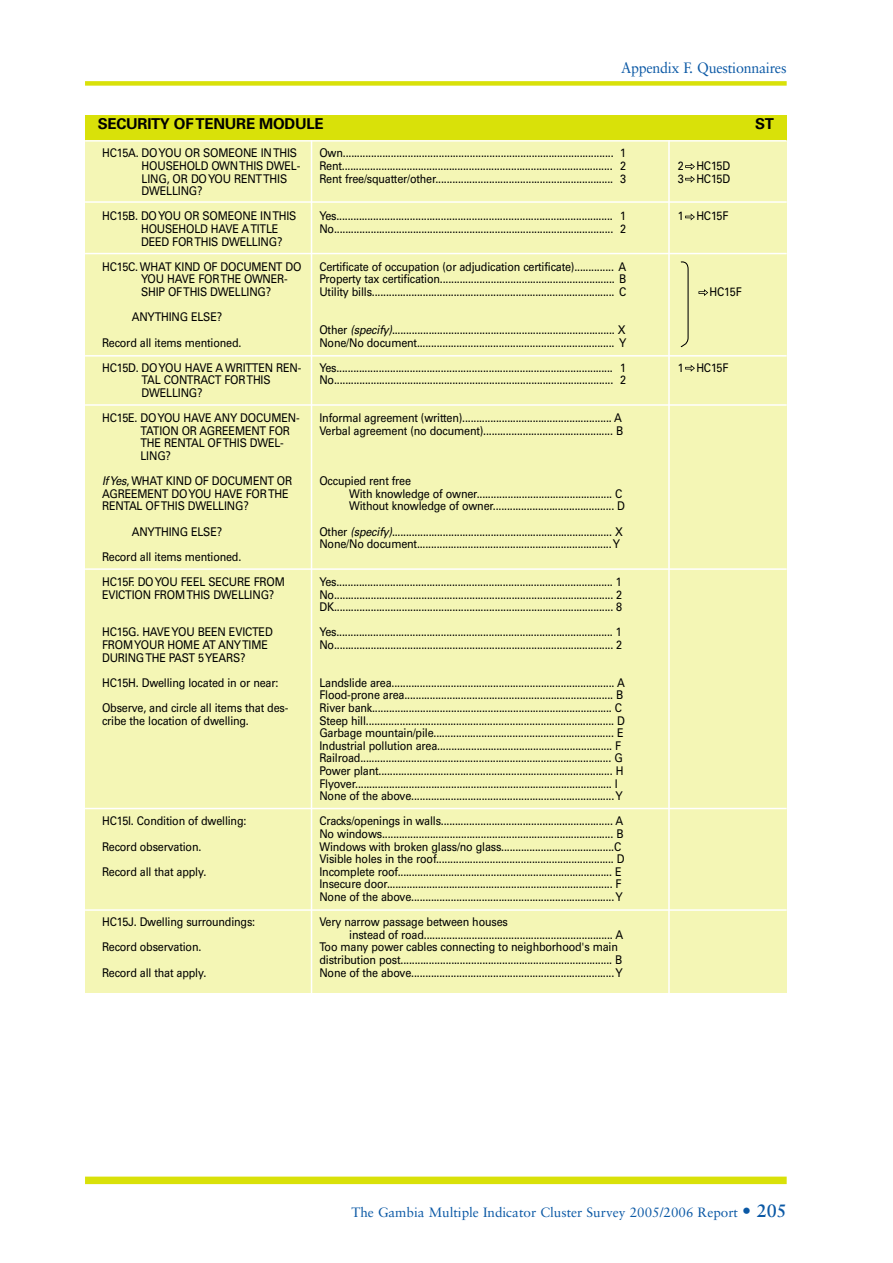
<style>
.page{position:relative;width:893px;height:1263px;background:#fff}
.page>*{position:absolute;margin:0;border:0;box-sizing:border-box;transform-origin:0 0}
.t1{font:15px "Sabon";letter-spacing:-.015em;color:#0a58a5;scale:.95 1}
.t2{font:700 15px "Univers";letter-spacing:-.015em;color:#000}
.t3{font:13.5px "Sabon";color:#0a58a5}
.t4{font:12px/12.6px "Univers";letter-spacing:-.015em;color:#000;scale:.9 1}
.s1{font-style:italic}
.s2{font-weight:700;font-size:18px}
</style>
<div class="page">
<div style="left:85px;top:81px;width:702px;height:5px;background:#d9e109"></div>
<div style="left:85px;top:1176px;width:702px;height:8px;background:#d9e109"></div>
<div style="left:85px;top:117px;width:702px;height:876px;background:#f4f6b5"></div>
<div style="left:85px;top:115px;width:702px;height:26px;background:#d9e109"></div>
<svg style="left:685px;top:365px;width:10px;height:7px"></svg>
<svg style="left:698px;top:289px;width:10px;height:7px"></svg>
<svg style="left:685px;top:213px;width:10px;height:7px"></svg>
<svg style="left:685px;top:176px;width:10px;height:7px"></svg>
<svg style="left:685px;top:163px;width:10px;height:7px"></svg>
<hr style="left:85px;top:140px;width:702px;height:2px;background:#fff">
<hr style="left:311px;top:140px;width:1px;height:853px;background:#fff">
<hr style="left:668px;top:140px;width:2px;height:853px;background:#fff">
<hr style="left:85px;top:201px;width:702px;height:2px;background:#fff">
<hr style="left:85px;top:253px;width:702px;height:1px;background:#fff">
<hr style="left:85px;top:355px;width:702px;height:2px;background:#fff">
<hr style="left:85px;top:404px;width:702px;height:2px;background:#fff">
<hr style="left:85px;top:568px;width:702px;height:2px;background:#fff">
<hr style="left:85px;top:808px;width:702px;height:1px;background:#fff">
<hr style="left:85px;top:909px;width:702px;height:2px;background:#fff">
<svg style="left:680px;top:261px;width:9px;height:87px"></svg>
<p class="t1" style="left:621px;top:61px;width:176px">Appendix F. Questionnaires</p>
<p class="t2" style="left:98px;top:118px;width:227px">SECURITY OF TENURE MODULE</p>
<p class="t2" style="left:755px;top:118px;width:20px">ST</p>
<p class="t4" style="left:142px;top:148px;width:178px;text-indent:-40px">HC15A. DO YOU OR SOMEONE IN THIS<br>HOUSEHOLD OWN THIS DWEL-<br>LING, OR DO YOU RENT THIS<br>DWELLING?</p>
<p class="t4" style="left:141px;top:211px;width:174px;text-indent:-39px">HC15B. DO YOU OR SOMEONE IN THIS<br>HOUSEHOLD HAVE A TITLE<br>DEED FOR THIS DWELLING?</p>
<p class="t4" style="left:141px;top:261px;width:180px;text-indent:-39px">HC15C. WHAT KIND OF DOCUMENT DO<br>YOU HAVE FOR THE OWNER-<br>SHIP OF THIS DWELLING?</p>
<p class="t4" style="left:102px;top:305px;width:223px;line-height:25.2px;text-indent:30px">ANYTHING ELSE?<br>Record all items mentioned.<br>HC15D. DO YOU HAVE A WRITTEN REN-</p>
<p class="t4" style="left:142px;top:375px;width:145px">TAL CONTRACT FOR THIS<br>DWELLING?</p>
<p class="t4" style="left:140px;top:413px;width:178px;text-indent:-38px">HC15E. DO YOU HAVE ANY DOCUMEN-<br>TATION OR AGREEMENT FOR<br>THE RENTAL OF THIS DWEL-<br>LING?</p>
<p class="t4" style="left:102px;top:476px;width:213px"><span class="s1">If Yes</span>, WHAT KIND OF DOCUMENT OR<br>AGREEMENT DO YOU HAVE FOR THE<br>RENTAL OF THIS DWELLING?</p>
<p class="t4" style="left:102px;top:520px;width:205px;line-height:25.2px;text-indent:30px">ANYTHING ELSE?<br>Record all items mentioned.<br>HC15F. DO YOU FEEL SECURE FROM</p>
<p class="t4" style="left:102px;top:589px;width:193px">EVICTION FROM THIS DWELLING?</p>
<p class="t4" style="left:102px;top:627px;width:191px">HC15G. HAVE YOU BEEN EVICTED<br>FROM YOUR HOME AT ANY TIME<br>DURING THE PAST 5 YEARS?</p>
<p class="t4" style="left:102px;top:671px;width:208px;line-height:25.2px">HC15H. Dwelling located in or near:<br>Observe, and circle all items that des-</p>
<p class="t4" style="left:102px;top:715px;width:165px">cribe the location of dwelling.</p>
<p class="t4" style="left:102px;top:809px;width:162px;line-height:25.2px">HC15I. Condition of dwelling:<br>Record observation.<br>Record all that apply.</p>
<p class="t4" style="left:102px;top:910px;width:172px;line-height:25.2px">HC15J. Dwelling surroundings:<br>Record observation.<br>Record all that apply.</p>
<p class="t4" style="left:319px;top:148px;width:342px;text-align:justify">Own................................................................................................ 1<br>Rent................................................................................................ 2<br>Rent free/squatter/other............................................................... 3</p>
<p class="t4" style="left:319px;top:211px;width:342px">Yes.................................................................................................. 1<br>No................................................................................................... 2</p>
<p class="t4" style="left:319px;top:261px;width:342px;text-align:justify">Certificate of occupation (or adjudication certificate).............. A Property tax certification.............................................................. B Utility bills...................................................................................... C</p>
<p class="t4" style="left:319px;top:324px;width:342px">Other <span class="s1">(specify)</span>............................................................................... X<br>None/No document...................................................................... Y</p>
<p class="t4" style="left:319px;top:362px;width:342px">Yes.................................................................................................. 1<br>No................................................................................................... 2</p>
<p class="t4" style="left:319px;top:413px;width:339px">Informal agreement (written)..................................................... A<br>Verbal agreement (no document).............................................. B</p>
<p class="t4" style="left:349px;top:476px;width:308px;text-indent:-30px">Occupied rent free<br>With knowledge of owner................................................ C<br>Without knowledge of owner........................................... D</p>
<p class="t4" style="left:319px;top:526px;width:339px">Other <span class="s1">(specify)</span>.............................................................................. X<br>None/No document..................................................................... Y</p>
<p class="t4" style="left:319px;top:576px;width:338px;text-align:justify">Yes.................................................................................................. 1<br>No................................................................................................... 2<br>DK................................................................................................... 8</p>
<p class="t4" style="left:319px;top:627px;width:338px">Yes.................................................................................................. 1<br>No................................................................................................... 2</p>
<p class="t4" style="left:319px;top:677px;width:341px">Landslide area............................................................................... A Flood-prone area.......................................................................... B River bank..................................................................................... C Steep hill........................................................................................ D Garbage mountain/pile................................................................ E Industrial pollution area.............................................................. F Railroad......................................................................................... G Power plant................................................................................... H Flyover........................................................................................... I None of the above........................................................................ Y</p>
<p class="t4" style="left:319px;top:816px;width:341px">Cracks/openings in walls............................................................. A No windows.................................................................................. B Windows with broken glass/no glass........................................C Visible holes in the roof............................................................... D Incomplete roof............................................................................ E Insecure door................................................................................ F None of the above........................................................................ Y</p>
<p class="t4" style="left:319px;top:917px;width:211px">Very narrow passage between houses</p>
<p class="t4" style="left:349px;top:929px;width:306px">instead of road................................................................... A</p>
<p class="t4" style="left:319px;top:942px;width:333px">Too many power cables connecting to neighborhood's main</p>
<p class="t4" style="left:319px;top:954px;width:338px">distribution post........................................................................... B</p>
<p class="t4" style="left:319px;top:967px;width:338px">None of the above........................................................................ Y</p>
<p class="t4" style="left:678px;top:161px;width:60px">2 HC15D<br>3 HC15D</p>
<p class="t4" style="left:678px;top:211px;width:58px">1 HC15F</p>
<p class="t4" style="left:710px;top:287px;width:37px">HC15F</p>
<p class="t4" style="left:678px;top:362px;width:58px">1 HC15F</p>
<p class="t3" style="left:351px;top:1206px;width:437px">The Gambia Multiple Indicator Cluster Survey 2005/2006 Report <span class="s2">• 205</span></p>
</div>
